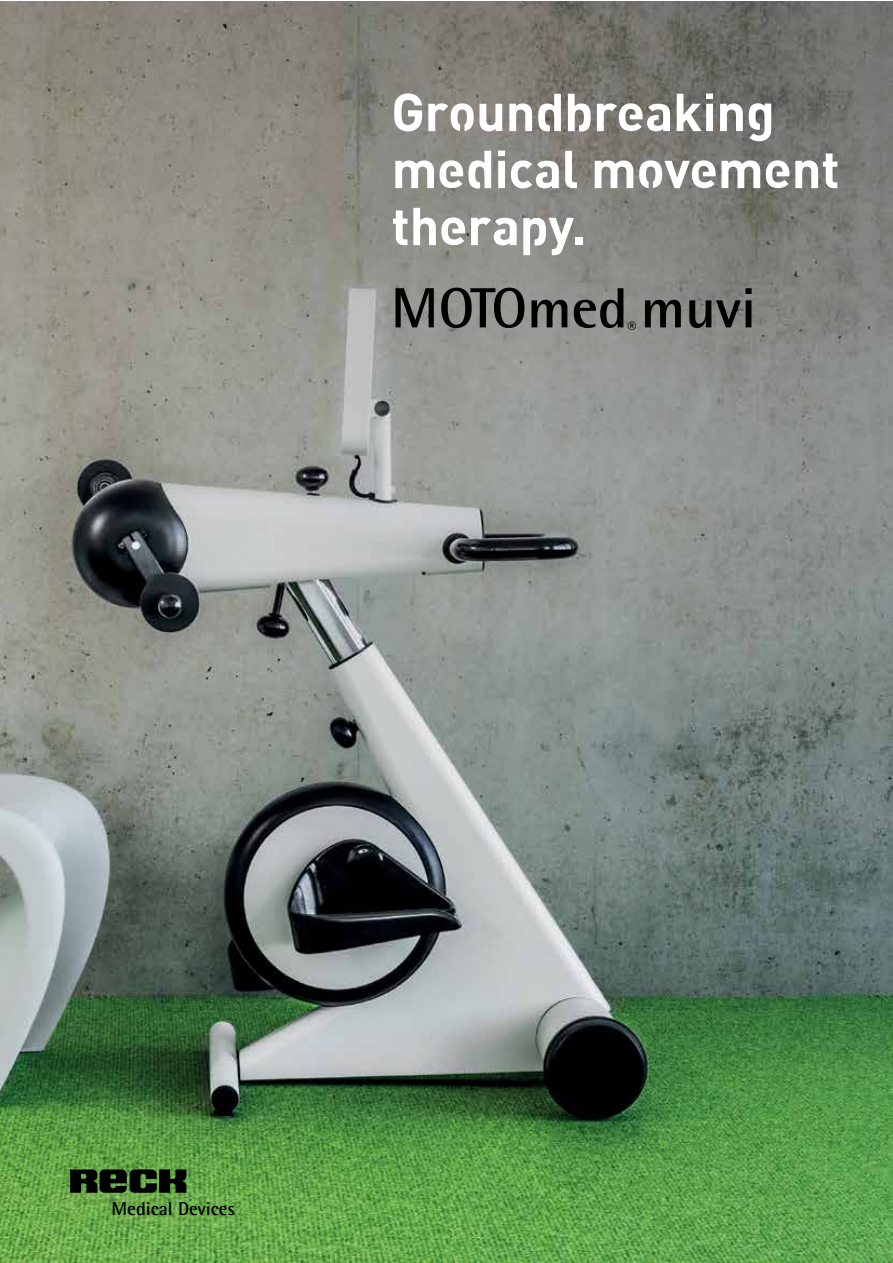
<style>
.page{position:relative;width:893px;height:1263px;background:#fff}
.page>*{position:absolute;margin:0;border:0;box-sizing:border-box;transform-origin:0 0}
.t1{font:700 57px "Agfa Rotis Semisans";color:#000}
.t2{font:700 52.5px/57px "Streetvertising";letter-spacing:-.01em;color:#fff}
.t3{font:700 18.9px "Agfa Rotis Semisans";color:#000}
.t4{font:700 18px "Agfa Rotis Semisans";color:#000}
</style>
<div class="page">
<img style="left:0;top:1px;width:892px;height:1262px">
<svg style="left:70px;top:1169px;width:116px;height:24px;background:#192911"></svg>
<p class="t2" style="left:391px;top:81px;width:450px">Groundbreaking medical movement therapy.</p>
<p class="t1" style="left:391px;top:273px;width:366px">MOTOmed muvi</p>
<p class="t4" style="left:628px;top:317px;width:10px">®</p>
<p class="t3" style="left:112px;top:1197px;width:125px">Medical Devices</p>
</div>
